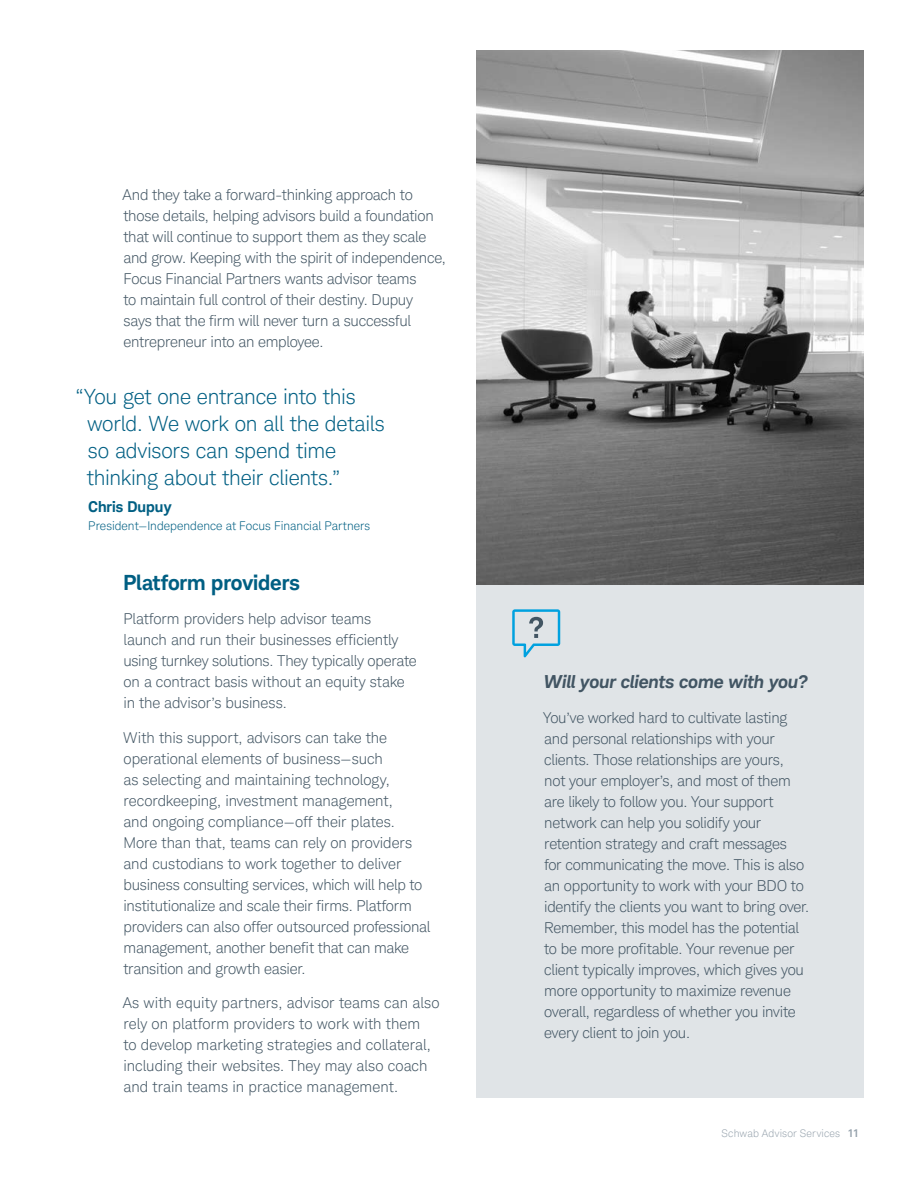
<style>
.page{position:relative;width:918px;height:1188px;background:#fff}
.page>*{position:absolute;margin:0;border:0;box-sizing:border-box;transform-origin:0 0}
.t1{font:300 21px/27px "Charles Modern";letter-spacing:-.01em;color:#005f83}
.t2{font:700 21px "Charles Modern";letter-spacing:-.005em;color:#005f83}
.t3{font:italic 700 18px "Charles Modern";letter-spacing:-.005em;color:#425563}
.t4{font:300 15px/21px "Charles Modern";letter-spacing:-.01em;color:#425563}
.t5{font:700 15px "Charles Modern";letter-spacing:.005em;color:#005f83}
.t6{font:300 12px "Charles Modern";letter-spacing:.005em;color:#005f83}
.t7{font:300 10.5px "Charles Modern";letter-spacing:.02em;color:#98a4ae}
.s1{font-weight:700}
</style>
<div class="page">
<img style="left:476px;top:51px;width:388px;height:534px">
<div style="left:476px;top:585px;width:388px;height:513px;background:#e0e4e7"></div>
<svg style="left:512px;top:609px;width:48px;height:48px"></svg>
<p class="t4" style="left:123px;top:184px;width:325px">And they take a forward-thinking approach to those details, helping advisors build a foundation that will continue to support them as they scale and grow. Keeping with the spirit of independence, Focus Financial Partners wants advisor teams<br>to maintain full control of their destiny. Dupuy<br>says that the firm will never turn a successful entrepreneur into an employee.</p>
<h1 class="t1" style="left:87px;top:383px;width:299px;text-indent:-11px">“You get one entrance into this world. We work on all the details so advisors can spend time thinking about their clients.”</h1>
<p class="t5" style="left:88px;top:498px;width:85px">Chris Dupuy</p>
<p class="t6" style="left:88px;top:519px;width:283px">President—Independence at Focus Financial Partners</p>
<h1 class="t2" style="left:123px;top:570px;width:178px">Platform providers</h1>
<p class="t4" style="left:123px;top:609px;width:295px">Platform providers help advisor teams launch and run their businesses efficiently using turnkey solutions. They typically operate on a contract basis without an equity stake in the advisor’s business.</p>
<p class="t4" style="left:123px;top:727px;width:309px">With this support, advisors can take the operational elements of business—such<br>as selecting and maintaining technology, recordkeeping, investment management,<br>and ongoing compliance—off their plates.<br>More than that, teams can rely on providers and custodians to work together to deliver business consulting services, which will help to institutionalize and scale their firms. Platform providers can also offer outsourced professional management, another benefit that can make transition and growth easier.</p>
<p class="t4" style="left:123px;top:993px;width:318px">As with equity partners, advisor teams can also rely on platform providers to work with them<br>to develop marketing strategies and collateral, including their websites. They may also coach and train teams in practice management.</p>
<p class="t3" style="left:544px;top:671px;width:266px">Will your clients come with you?</p>
<p class="t4" style="left:543px;top:707px;width:268px">You’ve worked hard to cultivate lasting and personal relationships with your clients. Those relationships are yours,<br>not your employer’s, and most of them are likely to follow you. Your support network can help you solidify your retention strategy and craft messages<br>for communicating the move. This is also an opportunity to work with your BDO to identify the clients you want to bring over.<br>Remember, this model has the potential to be more profitable. Your revenue per client typically improves, which gives you more opportunity to maximize revenue overall, regardless of whether you invite every client to join you.</p>
<p class="t7" style="left:722px;top:1127px;width:139px">Schwab Advisor Services <span class="s1">11</span></p>
</div>
